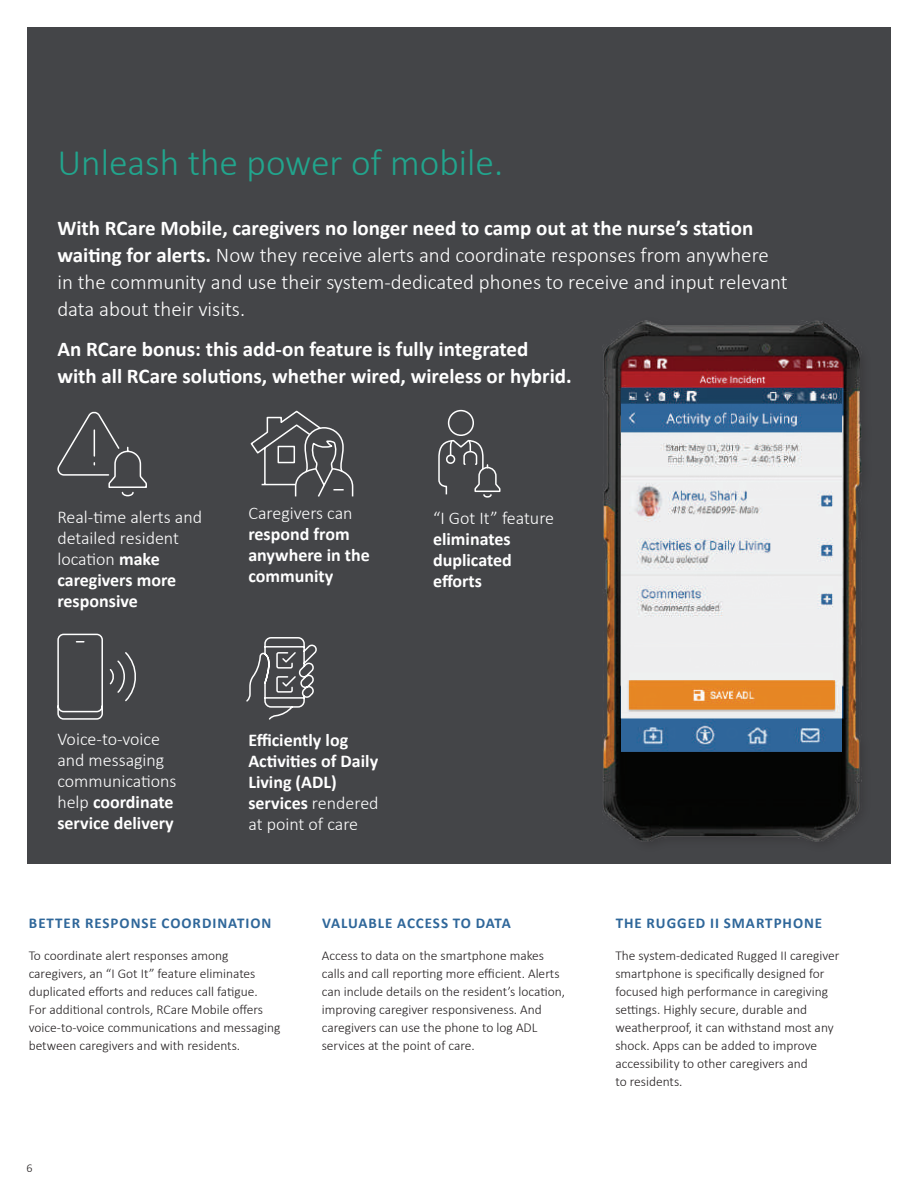
<style>
.page{position:relative;width:918px;height:1188px;background:#fff}
.page>*{position:absolute;margin:0;border:0;box-sizing:border-box;transform-origin:0 0}
.t1{font:300 37.5px "Calibri";color:#22a58d}
.t2{font:300 21px/27px "Calibri";color:#fff}
.t3{font:700 21px/27px "Calibri";color:#fff}
.t4{font:300 18px/21px "Calibri";color:#fff}
.t5{font:700 18px/21px "Calibri";color:#fff}
.t6{font:700 15px "Calibri";letter-spacing:.065em;color:#2f679a}
.t7{font:300 13.5px/18px "Calibri";color:#231f20}
.t8{font:300 12px "Calibri";color:#231f20}
.s1{font-weight:700}
.s2{font-weight:300}
</style>
<div class="page">
<div style="left:27px;top:27px;width:864px;height:837px;background:#444548"></div>
<img style="left:603px;top:320px;width:259px;height:522px">
<img style="left:621px;top:389px;width:221px;height:362px">
<svg style="left:57px;top:411px;width:90px;height:86px"></svg>
<svg style="left:438px;top:409px;width:63px;height:89px"></svg>
<svg style="left:57px;top:633px;width:79px;height:87px"></svg>
<svg style="left:250px;top:410px;width:104px;height:87px"></svg>
<svg style="left:246px;top:637px;width:71px;height:83px"></svg>
<h1 class="t1" style="left:57px;top:139px;width:447px">Unleash the power of mobile.</h1>
<p class="t2" style="left:57px;top:214px;width:732px"><span class="s1">With RCare Mobile, caregivers no longer need to camp out at the nurse’s station waiting for alerts.</span> Now they receive alerts and coordinate responses from anywhere in the community and use their system-dedicated phones to receive and input relevant data about their visits.</p>
<h2 class="t3" style="left:57px;top:335px;width:516px">An RCare bonus: this add-on feature is fully integrated with all RCare solutions, whether wired, wireless or hybrid.</h2>
<h3 class="t4" style="left:57px;top:507px;width:146px">Real-time alerts and detailed resident location <span class="s1">make caregivers more responsive</span></h3>
<h3 class="t4" style="left:248px;top:502px;width:106px">Caregivers can</h3>
<h3 class="t5" style="left:248px;top:523px;width:123px">respond from anywhere in the community</h3>
<h3 class="t4" style="left:57px;top:729px;width:121px">Voice-to-voice and messaging communications help <span class="s1">coordinate service delivery</span></h3>
<h3 class="t5" style="left:248px;top:728px;width:132px">Efficiently log<br>Activities of Daily<br>Living (ADL) services <span class="s2">rendered at point of care</span></h3>
<h3 class="t4" style="left:433px;top:507px;width:123px">“I Got It” feature</h3>
<h3 class="t5" style="left:433px;top:527px;width:80px;text-align:justify">eliminates duplicated efforts</h3>
<p class="t6" style="left:29px;top:913px;width:244px">BETTER RESPONSE COORDINATION</p>
<p class="t7" style="left:29px;top:946px;width:253px">To coordinate alert responses among caregivers, an “I Got It” feature eliminates duplicated efforts and reduces call fatigue.<br>For additional controls, RCare Mobile offers voice-to-voice communications and messaging between caregivers and with residents.</p>
<p class="t6" style="left:322px;top:913px;width:190px">VALUABLE ACCESS TO DATA</p>
<p class="t7" style="left:322px;top:946px;width:245px">Access to data on the smartphone makes calls and call reporting more efficient. Alerts can include details on the resident’s location, improving caregiver responsiveness. And caregivers can use the phone to log ADL services at the point of care.</p>
<p class="t8" style="left:27px;top:1160px;width:8px">6</p>
<p class="t6" style="left:616px;top:913px;width:208px">THE RUGGED II SMARTPHONE</p>
<p class="t7" style="left:615px;top:946px;width:226px">The system-dedicated Rugged II caregiver smartphone is specifically designed for focused high performance in caregiving settings. Highly secure, durable and weatherproof, it can withstand most any shock. Apps can be added to improve accessibility to other caregivers and<br>to residents.</p>
</div>
